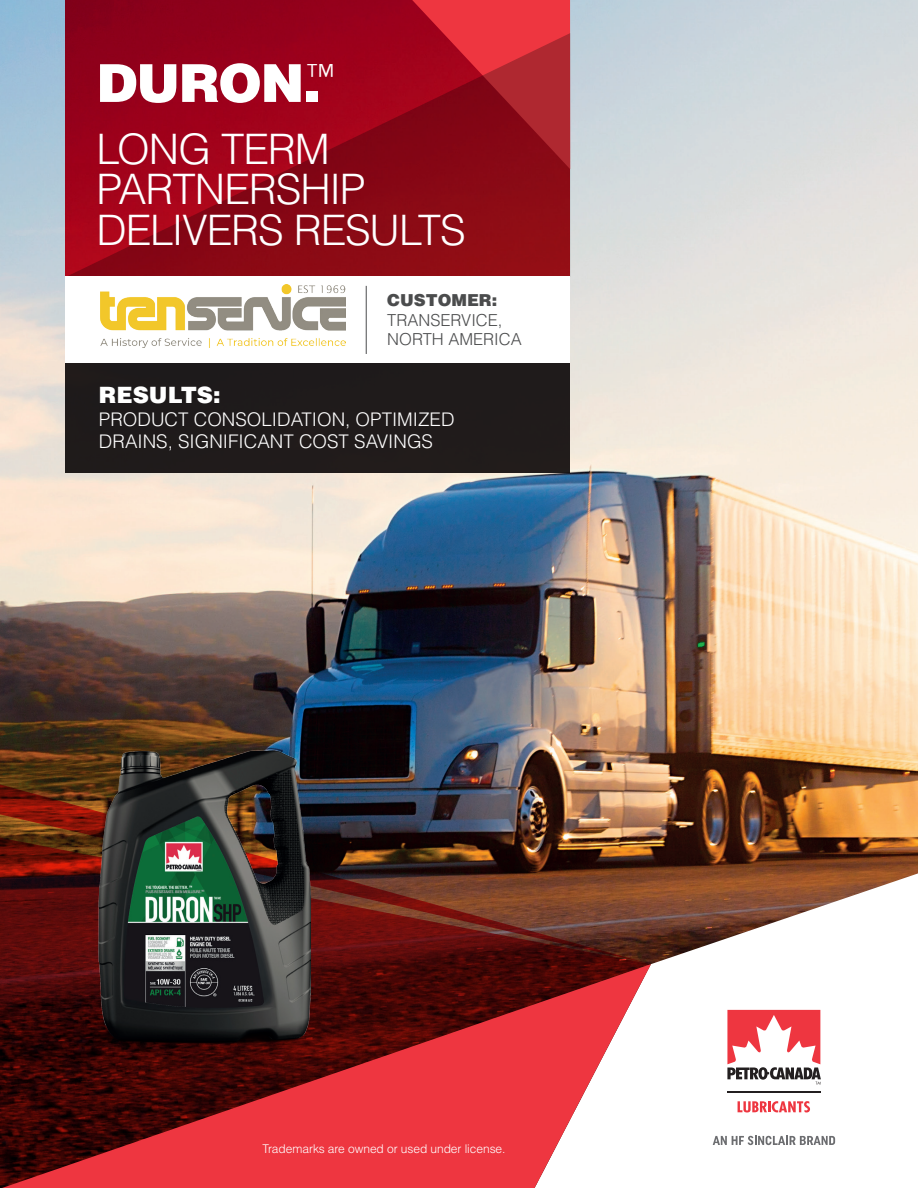
<style>
.page{position:relative;width:918px;height:1188px;background:#fff}
.page>*{position:absolute;margin:0;border:0;box-sizing:border-box;transform-origin:0 0}
.t1{font:900 52.35px "Helvetica LT Std";letter-spacing:-.02em;color:#fff}
.t2{font:300 42px/40.5px "Helvetica LT Std";letter-spacing:-.025em;color:#fff}
.P2{font:900 22.5px "Helvetica LT Std";color:#fff}
.P2-2{font:300 18.75px/22.5px "Helvetica LT Std";color:#fff}
.P3{font:300 16.5px/19.5px "Helvetica LT Std";color:#4b4c4d}
.P3-2{font:900 16.5px "Helvetica LT Std";color:#4b4c4d}
.P4{font:300 12px "Helvetica LT Std";letter-spacing:-.005em;color:#fff}
</style>
<div class="page">
<img style="left:0;top:0;width:918px;height:873px">
<svg style="left:66px;top:0;width:346px;height:33px;background:#90001a"></svg>
<svg style="left:412px;top:0;width:158px;height:33px;background:#e5303c"></svg>
<svg style="left:66px;top:33px;width:504px;height:244px;background:#97081a"></svg>
<div style="left:66px;top:277px;width:504px;height:86px;background:#fff"></div>
<div style="left:66px;top:363px;width:504px;height:109px;background:#231f20"></div>
<img style="left:100px;top:284px;width:245px;height:64px">
<hr style="left:366px;top:286px;width:1px;height:68px;background:#4b4c4d">
<img style="left:0;top:781px;width:651px;height:183px">
<svg style="left:535px;top:873px;width:383px;height:91px"></svg>
<svg style="left:2px;top:964px;width:649px;height:224px;background:#a6363a"></svg>
<svg style="left:727px;top:1010px;width:94px;height:75px"></svg>
<hr style="left:727px;top:1092px;width:93px;height:1px;background:#231f20">
<svg style="left:738px;top:1101px;width:72px;height:11px"></svg>
<svg style="left:713px;top:1136px;width:122px;height:9px"></svg>
<img style="left:56px;top:751px;width:254px;height:294px">
<p class="t1" style="left:97px;top:49px;width:240px">DURON.<sup>™</sup></p>
<p class="t2" style="left:96px;top:128px;width:235px">LONG TERM</p>
<p class="t2" style="left:96px;top:168px;width:371px">PARTNERSHIP<br>DELIVERS RESULTS</p>
<p class="P3-2" style="left:387px;top:290px;width:111px">CUSTOMER:</p>
<p class="P3" style="left:387px;top:310px;width:136px">TRANSERVICE,<br>NORTH AMERICA</p>
<p class="P2" style="left:99px;top:380px;width:123px">RESULTS:</p>
<p class="P2-2" style="left:99px;top:408px;width:357px">PRODUCT CONSOLIDATION, OPTIMIZED<br>DRAINS, SIGNIFICANT COST SAVINGS</p>
<p class="P4" style="left:262px;top:1142px;width:245px">Trademarks are owned or used under license.</p>
</div>
